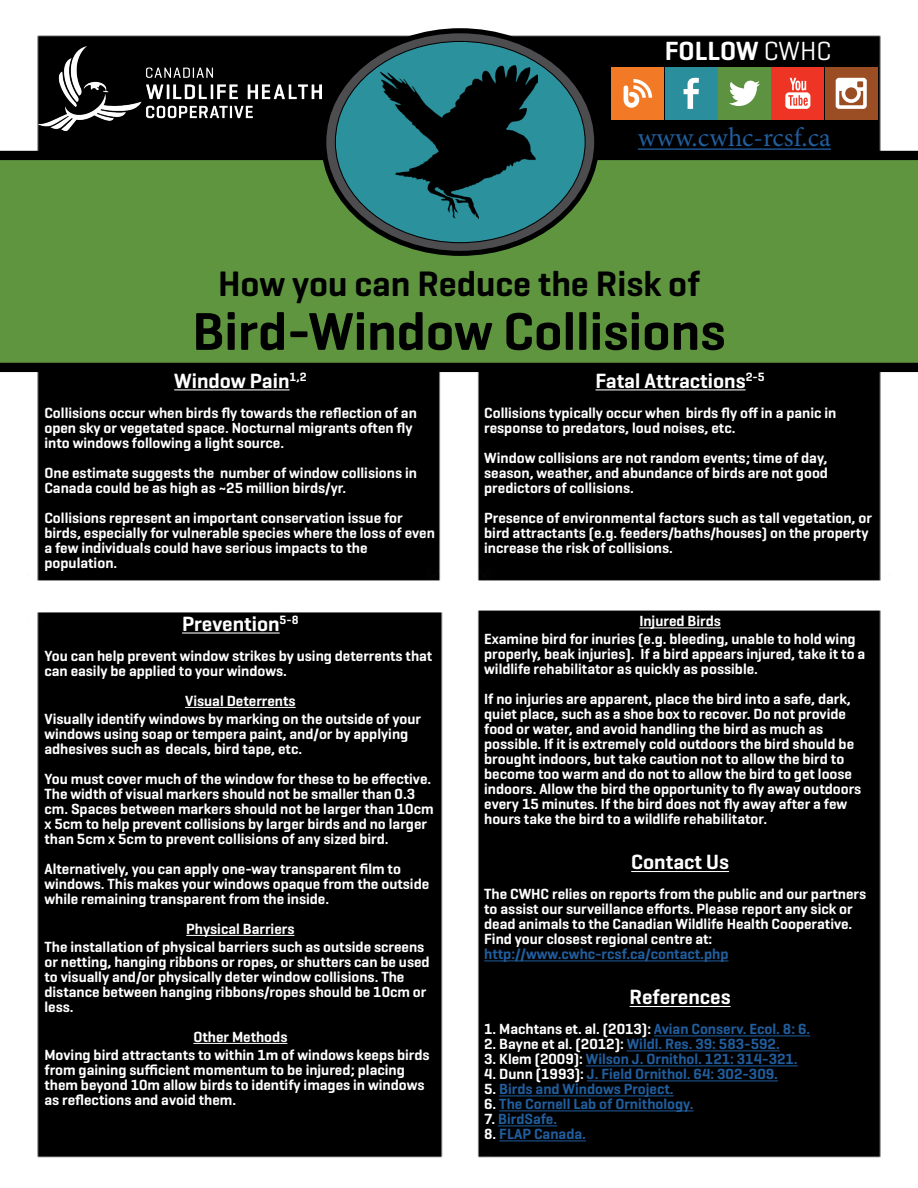
<style>
.page{position:relative;width:918px;height:1188px;background:#fff}
.page>*{position:absolute;margin:0;border:0;box-sizing:border-box;transform-origin:0 0}
.t1{font:600 54px "Geogrotesque";color:#000}
.t2{font:600 36px "Geogrotesque";color:#000}
.t3{font:26.85px "Minion Pro";letter-spacing:.005em;color:#215e9e}
.t4{font:600 26.85px "Geogrotesque";letter-spacing:-.005em;color:#fff}
.t5{font:600 21px "Geogrotesque";color:#fff}
.t6{font:600 15px/15px "Geogrotesque";color:#fff}
.t7{font:600 15px "Geogrotesque";color:#215e9e}
.s1{font-weight:400}
.s2{color:#215e9e}
.s3{color:#fff}
</style>
<div class="page">
<img style="left:27px;top:28px;width:864px;height:1130px">
<svg style="left:0;top:151px;width:918px;height:221px;background:#57883a"></svg>
<div style="left:612px;top:67px;width:52px;height:53px;background:#f27925"></div>
<svg style="left:624px;top:79px;width:28px;height:29px"></svg>
<div style="left:665px;top:67px;width:53px;height:53px;background:#2a8e9d"></div>
<svg style="left:684px;top:78px;width:15px;height:31px"></svg>
<div style="left:825px;top:67px;width:53px;height:53px;background:#9b4e23"></div>
<svg style="left:836px;top:78px;width:31px;height:31px"></svg>
<div style="left:772px;top:67px;width:52px;height:53px;background:#ee3525"></div>
<svg style="left:785px;top:78px;width:25px;height:31px"></svg>
<div style="left:718px;top:67px;width:53px;height:53px;background:#5d9240"></div>
<svg style="left:729px;top:81px;width:31px;height:25px"></svg>
<hr style="left:638px;top:148px;width:193px;height:2px;background:#215e9e">
<img style="left:38px;top:47px;width:283px;height:83px">
<svg style="left:324px;top:31px;width:273px;height:222px;background:#38383a"></svg>
<div style="left:335px;top:41px;width:250px;height:202px;background:#2b919d;border-radius:50%"></div>
<img style="left:380px;top:65px;width:157px;height:154px">
<hr style="left:174px;top:389px;width:116px;height:1px;background:#fff">
<hr style="left:595px;top:389px;width:151px;height:1px;background:#fff">
<hr style="left:182px;top:632px;width:98px;height:2px;background:#fff">
<hr style="left:185px;top:707px;width:111px;height:1px;background:#fff">
<hr style="left:186px;top:935px;width:108px;height:1px;background:#fff">
<hr style="left:193px;top:1043px;width:94px;height:1px;background:#fff">
<hr style="left:639px;top:628px;width:82px;height:1px;background:#fff">
<hr style="left:631px;top:871px;width:98px;height:1px;background:#fff">
<hr style="left:484px;top:961px;width:244px;height:1px;background:#215e9e">
<hr style="left:630px;top:1006px;width:101px;height:1px;background:#fff">
<hr style="left:654px;top:1036px;width:156px;height:1px;background:#215e9e">
<hr style="left:627px;top:1051px;width:153px;height:1px;background:#215e9e">
<hr style="left:586px;top:1066px;width:212px;height:1px;background:#215e9e">
<hr style="left:587px;top:1081px;width:191px;height:1px;background:#215e9e">
<hr style="left:499px;top:1096px;width:175px;height:1px;background:#215e9e">
<hr style="left:499px;top:1111px;width:195px;height:1px;background:#215e9e">
<hr style="left:498px;top:1126px;width:59px;height:1px;background:#215e9e">
<hr style="left:499px;top:1141px;width:87px;height:1px;background:#215e9e">
<h3 class="t4" style="left:665px;top:34px;width:168px">FOLLOW <span class="s1">CWHC</span></h3>
<h3 class="t3" style="left:638px;top:120px;width:195px">www.cwhc-rcsf.ca</h3>
<h2 class="t2" style="left:218px;top:261px;width:483px">How you can Reduce the Risk of</h2>
<h1 class="t1" style="left:192px;top:298px;width:535px">Bird-Window Collisions</h1>
<h3 class="t5" style="left:174px;top:368px;width:134px">Window Pain<sup>1,2</sup></h3>
<p class="t6" style="left:44px;top:405px;width:374px">Collisions occur when birds fly towards the reflection of an open sky or vegetated space. Nocturnal migrants often fly into windows following a light source.</p>
<p class="t6" style="left:44px;top:465px;width:374px">One estimate suggests the number of window collisions in<br>Canada could be as high as ~25 million birds/yr.</p>
<p class="t6" style="left:44px;top:510px;width:392px">Collisions represent an important conservation issue for birds, especially for vulnerable species where the loss of even a few individuals could have serious impacts to the population.</p>
<h3 class="t5" style="left:182px;top:611px;width:118px">Prevention<sup>5-8</sup></h3>
<p class="t6" style="left:44px;top:648px;width:389px">You can help prevent window strikes by using deterrents that can easily be applied to your windows.</p>
<p class="t6" style="left:44px;top:692px;width:378px;line-height:18px;text-indent:141px">Visual Deterrents<br>Visually identify windows by marking on the outside of your</p>
<p class="t6" style="left:44px;top:726px;width:365px">windows using soap or tempera paint, and/or by applying adhesives such as decals, bird tape, etc.</p>
<p class="t6" style="left:44px;top:771px;width:391px">You must cover much of the window for these to be effective.<br>The width of visual markers should not be smaller than 0.3 cm. Spaces between markers should not be larger than 10cm x 5cm to help prevent collisions by larger birds and no larger than 5cm x 5cm to prevent collisions of any sized bird.</p>
<p class="t6" style="left:44px;top:861px;width:386px">Alternatively, you can apply one-way transparent film to windows. This makes your windows opaque from the outside while remaining transparent from the inside.</p>
<p class="t6" style="left:44px;top:920px;width:381px;line-height:18px;text-indent:142px">Physical Barriers<br>The installation of physical barriers such as outside screens</p>
<p class="t6" style="left:44px;top:954px;width:387px">or netting, hanging ribbons or ropes, or shutters can be used to visually and/or physically deter window collisions. The distance between hanging ribbons/ropes should be 10cm or less.</p>
<p class="t6" style="left:44px;top:1028px;width:387px;line-height:18px;text-align:center">Other Methods<br>Moving bird attractants to within 1m of windows keeps birds</p>
<p class="t6" style="left:44px;top:1062px;width:381px">from gaining sufficient momentum to be injured; placing them beyond 10m allow birds to identify images in windows as reflections and avoid them.</p>
<h3 class="t5" style="left:595px;top:368px;width:171px">Fatal Attractions<sup>2-5</sup></h3>
<p class="t6" style="left:484px;top:405px;width:354px">Collisions typically occur when birds fly off in a panic in response to predators, loud noises, etc.</p>
<p class="t6" style="left:484px;top:450px;width:345px;text-align:justify">Window collisions are not random events; time of day, season, weather, and abundance of birds are not good predictors of collisions.</p>
<p class="t6" style="left:484px;top:510px;width:389px">Presence of environmental factors such as tall vegetation, or bird attractants (e.g. feeders/baths/houses) on the property increase the risk of collisions.</p>
<p class="t6" style="left:484px;top:612px;width:373px;line-height:18px;text-indent:155px">Injured Birds<br>Examine bird for inuries (e.g. bleeding, unable to hold wing</p>
<p class="t6" style="left:484px;top:647px;width:383px">properly, beak injuries). If a bird appears injured, take it to a wildlife rehabilitator as quickly as possible.</p>
<p class="t6" style="left:484px;top:692px;width:379px">If no injuries are apparent, place the bird into a safe, dark, quiet place, such as a shoe box to recover. Do not provide food or water, and avoid handling the bird as much as possible. If it is extremely cold outdoors the bird should be brought indoors, but take caution not to allow the bird to become too warm and do not to allow the bird to get loose indoors. Allow the bird the opportunity to fly away outdoors every 15 minutes. If the bird does not fly away after a few hours take the bird to a wildlife rehabilitator.</p>
<h3 class="t5" style="left:631px;top:849px;width:99px">Contact Us</h3>
<p class="t6" style="left:484px;top:887px;width:383px">The CWHC relies on reports from the public and our partners to assist our surveillance efforts. Please report any sick or dead animals to the Canadian Wildlife Health Cooperative.<br>Find your closest regional centre at:</p>
<p class="t7" style="left:484px;top:945px;width:246px">http://www.cwhc-rcsf.ca/contact.php</p>
<h3 class="t5" style="left:630px;top:984px;width:103px">References</h3>
<p class="t6" style="left:484px;top:1022px;width:328px">1. Machtans et. al. (2013): <span class="s2">Avian Conserv. Ecol. 8: 6.</span></p>
<p class="t7" style="left:484px;top:1035px;width:297px"><span class="s3">2. Bayne et al. (2012):</span> Wildl. Res. 39: 583-592.</p>
<p class="t7" style="left:484px;top:1050px;width:315px"><span class="s3">3. Klem (2009):</span> Wilson J. Ornithol. 121: 314-321.</p>
<p class="t7" style="left:484px;top:1065px;width:295px"><span class="s3">4. Dunn (1993):</span> J. Field Ornithol. 64: 302-309.</p>
<p class="t7" style="left:484px;top:1080px;width:191px"><span class="s3">5.</span> Birds and Windows Project.</p>
<p class="t7" style="left:484px;top:1095px;width:211px"><span class="s3">6.</span> The Cornell Lab of Ornithology.</p>
<p class="t7" style="left:484px;top:1110px;width:74px"><span class="s3">7.</span> BirdSafe.</p>
<p class="t7" style="left:484px;top:1125px;width:103px"><span class="s3">8.</span> FLAP Canada.</p>
</div>
